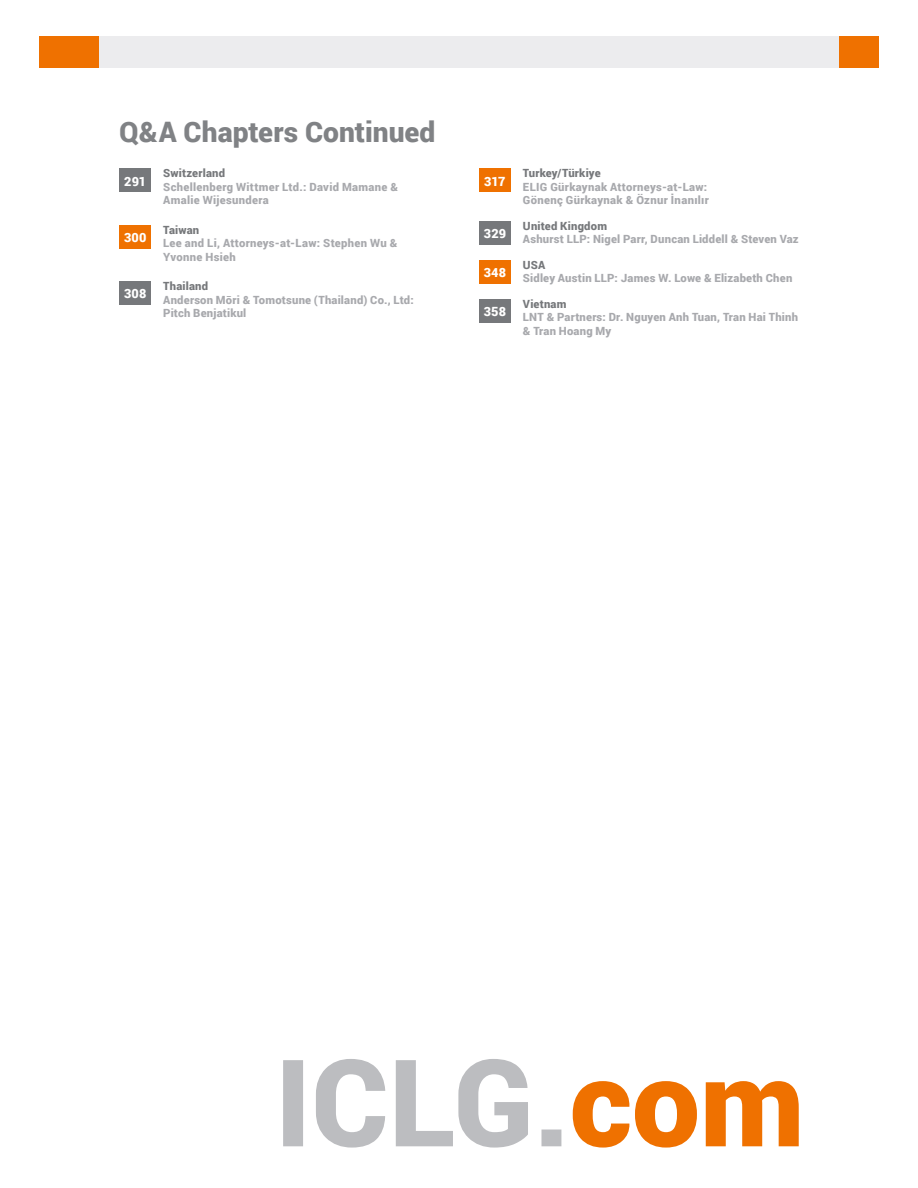
<style>
.page{position:relative;width:918px;height:1188px;background:#fff}
.page>*{position:absolute;margin:0;border:0;box-sizing:border-box;transform-origin:0 0}
.t1{font:900 28.2px "Roboto";color:#808285}
.t2{font:900 12.75px "Roboto";letter-spacing:.01em;color:#fff}
.t3{font:900 11.25px/13.5px "Roboto";letter-spacing:.02em;color:#a8a9ad}
.s1{color:#76787b}
</style>
<div class="page">
<div style="left:99px;top:36px;width:740px;height:32px;background:#ececee"></div>
<div style="left:839px;top:36px;width:40px;height:32px;background:#ef7100"></div>
<div style="left:39px;top:36px;width:60px;height:32px;background:#ef7100"></div>
<svg style="left:573px;top:1081px;width:226px;height:67px"></svg>
<svg style="left:283px;top:1059px;width:278px;height:89px"></svg>
<div style="left:479px;top:221px;width:32px;height:24px;background:#76787b"></div>
<div style="left:119px;top:281px;width:32px;height:24px;background:#76787b"></div>
<div style="left:479px;top:299px;width:32px;height:24px;background:#76787b"></div>
<div style="left:119px;top:168px;width:32px;height:24px;background:#76787b"></div>
<div style="left:479px;top:168px;width:32px;height:24px;background:#ef7100"></div>
<div style="left:119px;top:225px;width:32px;height:24px;background:#ef7100"></div>
<div style="left:479px;top:260px;width:32px;height:24px;background:#ef7100"></div>
<p class="t1" style="left:119px;top:112px;width:318px">Q&amp;A Chapters Continued</p>
<p class="t2" style="left:124px;top:172px;width:23px">291</p>
<p class="t2" style="left:124px;top:228px;width:24px">300</p>
<p class="t2" style="left:124px;top:285px;width:24px">308</p>
<p class="t3" style="left:163px;top:166px;width:236px"><span class="s1">Switzerland<br></span>Schellenberg Wittmer Ltd.: David Mamane &amp;<br>Amalie Wijesundera</p>
<p class="t2" style="left:484px;top:172px;width:23px">317</p>
<p class="t3" style="left:163px;top:223px;width:236px"><span class="s1">Taiwan<br></span>Lee and Li, Attorneys-at-Law: Stephen Wu &amp;<br>Yvonne Hsieh</p>
<p class="t3" style="left:163px;top:279px;width:252px"><span class="s1">Thailand<br></span>Anderson Mōri &amp; Tomotsune (Thailand) Co., Ltd:<br>Pitch Benjatikul</p>
<p class="t2" style="left:484px;top:224px;width:24px">329</p>
<p class="t2" style="left:484px;top:263px;width:24px">348</p>
<p class="t2" style="left:484px;top:302px;width:24px">358</p>
<p class="t3" style="left:523px;top:166px;width:188px"><span class="s1">Turkey/Türkiye<br></span>ELIG Gürkaynak Attorneys-at-Law:<br>Gönenç Gürkaynak &amp; Öznur İnanılır</p>
<p class="t3" style="left:523px;top:219px;width:277px"><span class="s1">United Kingdom<br></span>Ashurst LLP: Nigel Parr, Duncan Liddell &amp; Steven Vaz</p>
<p class="t3" style="left:523px;top:257px;width:271px"><span class="s1">USA<br></span>Sidley Austin LLP: James W. Lowe &amp; Elizabeth Chen</p>
<p class="t3" style="left:523px;top:296px;width:277px"><span class="s1">Vietnam<br></span>LNT &amp; Partners: Dr. Nguyen Anh Tuan, Tran Hai Thinh &amp; Tran Hoang My</p>
</div>
